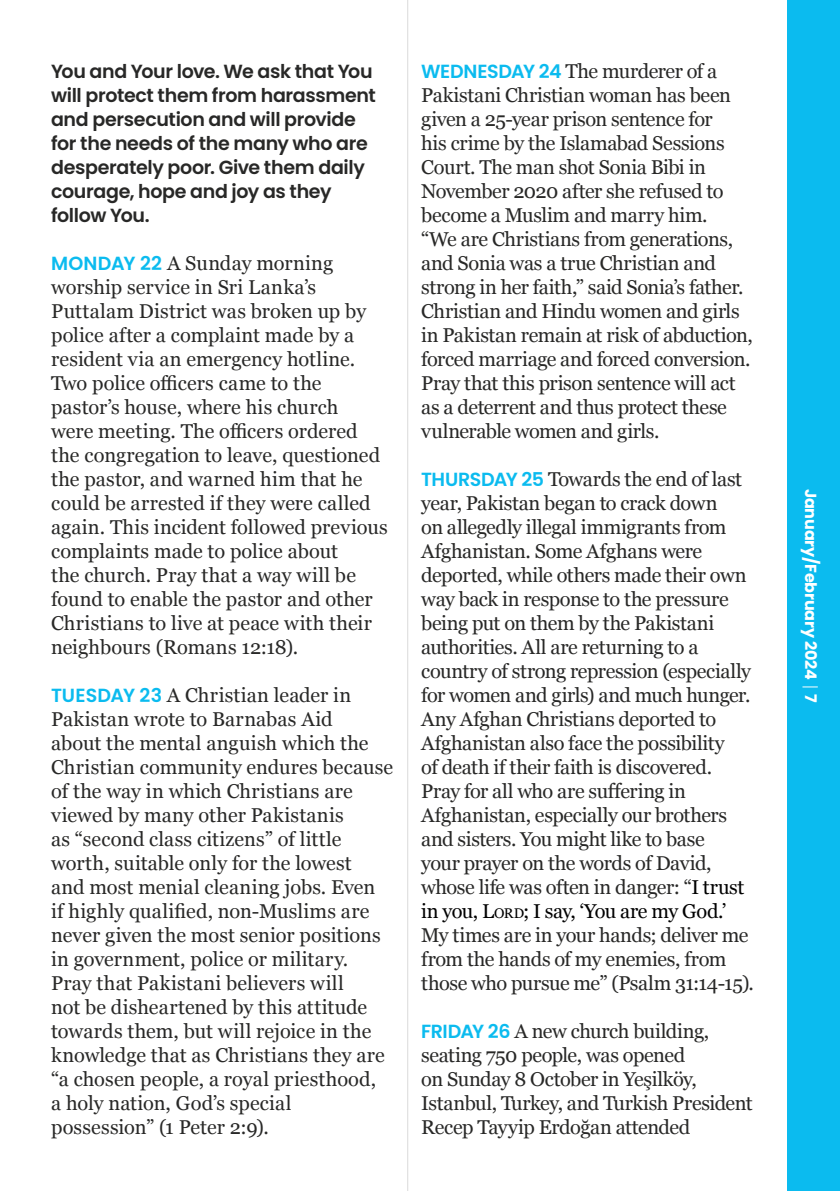
<style>
.page{position:relative;width:840px;height:1191px;background:#fff}
.page>*{position:absolute;margin:0;border:0;box-sizing:border-box;transform-origin:0 0}
.t1{font:20px/24px "Georgia";letter-spacing:-.01em;color:#282827}
.t2{font:600 19px/24px "Poppins";letter-spacing:-.02em;color:#282827}
.t3{font:700 16px "Poppins";letter-spacing:-.01em;color:#fff}
.s1{font-family:"Poppins";font-weight:600;font-size:19px;color:#0bbbef}
.s2{color:#000}
.s3{font-size:14px;color:#000}
</style>
<div class="page">
<div style="left:787px;top:0;width:52px;height:1191px;background:#0bbbef"></div>
<svg style="left:802px;top:686px;width:15px;height:1px"></svg>
<hr style="left:407px;top:0;width:1px;height:1191px;background:#dadada">
<p class="t2" style="left:51px;top:59px;width:326px">You and Your love. We ask that You will protect them from harassment and persecution and will provide for the needs of the many who are desperately poor. Give them daily courage, hope and joy as they follow You.</p>
<p class="t1" style="left:51px;top:250px;width:338px"><span class="s1">MONDAY 22</span> A Sunday morning worship service in Sri Lanka’s Puttalam District was broken up by police after a complaint made by a resident via an emergency hotline.<br>Two police officers came to the pastor’s house, where his church<br>were meeting. The officers ordered the congregation to leave, questioned the pastor, and warned him that he could be arrested if they were called again. This incident followed previous complaints made to police about<br>the church. Pray that a way will be found to enable the pastor and other Christians to live at peace with their neighbours (Romans 12:18).</p>
<p class="t1" style="left:51px;top:682px;width:343px"><span class="s1">TUESDAY 23</span> A Christian leader in Pakistan wrote to Barnabas Aid<br>about the mental anguish which the Christian community endures because of the way in which Christians are viewed by many other Pakistanis<br>as “second class citizens” of little worth, suitable only for the lowest<br>and most menial cleaning jobs. Even<br>if highly qualified, non-Muslims are never given the most senior positions in government, police or military.<br>Pray that Pakistani believers will<br>not be disheartened by this attitude towards them, but will rejoice in the knowledge that as Christians they are “a chosen people, a royal priesthood,<br>a holy nation, God’s special possession” (1 Peter 2:9).</p>
<p class="t1" style="left:421px;top:58px;width:333px"><span class="s1">WEDNESDAY 24</span> The murderer of a Pakistani Christian woman has been given a 25-year prison sentence for<br>his crime by the Islamabad Sessions Court. The man shot Sonia Bibi in November 2020 after she refused to become a Muslim and marry him.<br>“We are Christians from generations, and Sonia was a true Christian and strong in her faith,” said Sonia’s father.<br>Christian and Hindu women and girls in Pakistan remain at risk of abduction, forced marriage and forced conversion.<br>Pray that this prison sentence will act as a deterrent and thus protect these vulnerable women and girls.</p>
<p class="t1" style="left:421px;top:466px;width:334px"><span class="s1">THURSDAY 25</span> Towards the end of last year, Pakistan began to crack down<br>on allegedly illegal immigrants from Afghanistan. Some Afghans were deported, while others made their own way back in response to the pressure being put on them by the Pakistani authorities. All are returning to a country of strong repression (especially for women and girls) and much hunger.<br>Any Afghan Christians deported to Afghanistan also face the possibility<br>of death if their faith is discovered.<br>Pray for all who are suffering in Afghanistan, especially our brothers and sisters. You might like to base<br>your prayer on the words of David, whose life was often in danger: “<span class="s2">I trust in you,</span> <span class="s2">L</span><span class="s3">ord</span><span class="s2">; I say, ‘You are my God.’ </span>My times are in your hands; deliver me from the hands of my enemies, from those who pursue me” (Psalm 31:14-15).</p>
<p class="t1" style="left:421px;top:1018px;width:333px"><span class="s1">FRIDAY 26</span> A new church building, seating 750 people, was opened<br>on Sunday 8 October in Yeşilköy, Istanbul, Turkey, and Turkish President Recep Tayyip Erdoğan attended</p>
<p class="t3" style="left:819px;top:488px;width:215px;rotate:90deg">January/February 2024 7</p>
</div>
